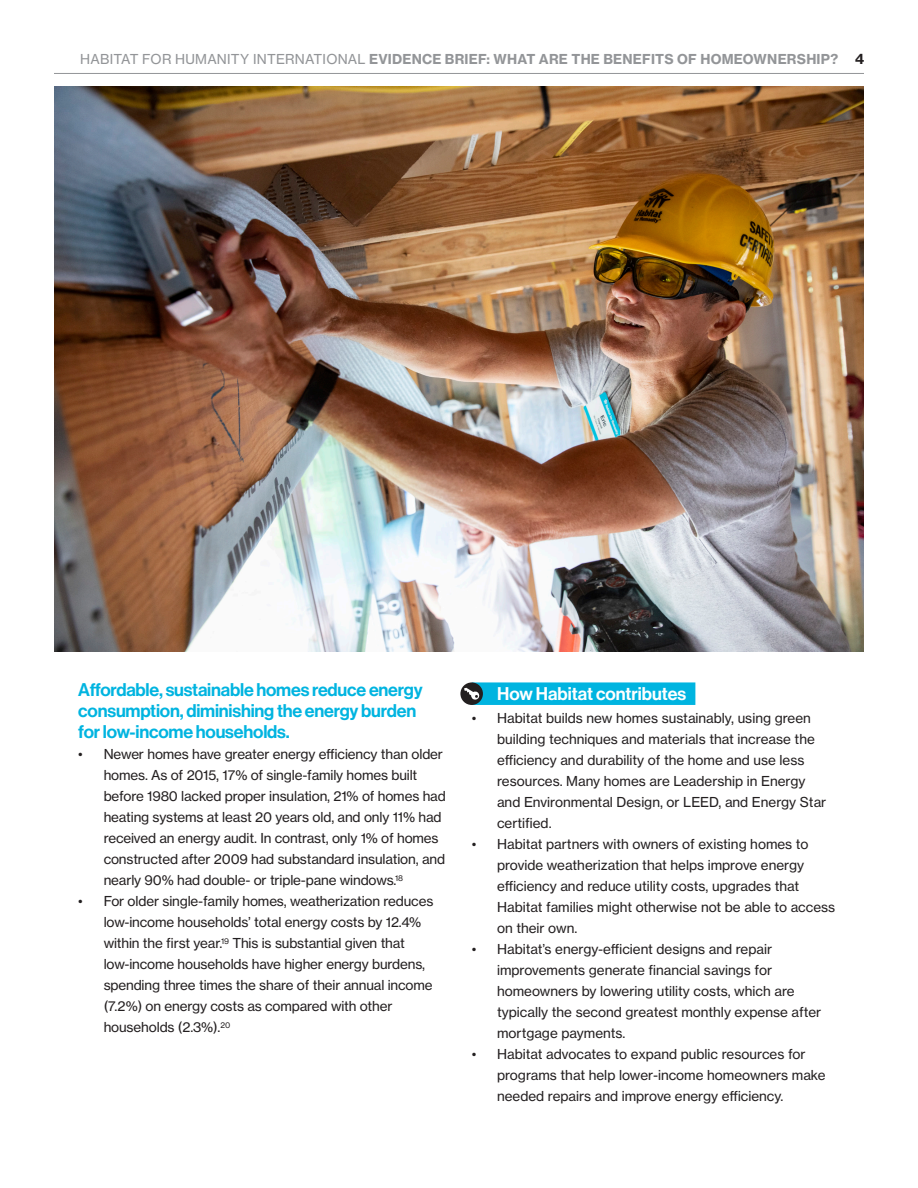
<style>
.page{position:relative;width:918px;height:1188px;background:#fff}
.page>*{position:absolute;margin:0;border:0;box-sizing:border-box;transform-origin:0 0}
.Heads{font:18px/21px "N Haas Grotesk DS Pro 65 Md";letter-spacing:-.01em;color:#00b4e0}
.Header_highlight{font:18px "N Haas Grotesk DS Pro 65 Md";color:#fff}
.Body_Small_List_2_1{font:13.5px/21px "N Haas Grotesk TX Pro 55 Rg";letter-spacing:-.01em;color:#231f20}
.Subheads{font:13.5px "N Haas Grotesk TX Pro 75 Bd";letter-spacing:.015em;color:#939598}
.s1{font-family:"N Haas Grotesk TX Pro 55 Rg"}
.s2{color:#231f20}
</style>
<div class="page">
<img style="left:54px;top:86px;width:810px;height:565px">
<hr style="left:54px;top:73px;width:810px;height:1px;background:#939598">
<div style="left:472px;top:682px;width:223px;height:23px;background:#00b4e0"></div>
<svg style="left:460px;top:682px;width:23px;height:23px"></svg>
<svg style="left:464px;top:688px;width:16px;height:12px"></svg>
<p class="Subheads" style="left:80px;top:51px;width:785px"><span class="s1">HABITAT FOR HUMANITY INTERNATIONAL</span> EVIDENCE BRIEF: WHAT ARE THE BENEFITS OF HOMEOWNERSHIP? <span class="s2">4</span></p>
<p class="Heads" style="left:78px;top:680px;width:346px">Affordable, sustainable homes reduce energy consumption, diminishing the energy burden for low-income households.</p>
<p class="Body_Small_List_2_1" style="left:104px;top:744px;width:344px;text-indent:-25px">• Newer homes have greater energy efficiency than older homes. As of 2015, 17% of single-family homes built before 1980 lacked proper insulation, 21% of homes had heating systems at least 20 years old, and only 11% had received an energy audit. In contrast, only 1% of homes constructed after 2009 had substandard insulation, and nearly 90% had double- or triple-pane windows.<sup>18</sup></p>
<p class="Body_Small_List_2_1" style="left:104px;top:891px;width:331px;text-indent:-25px">• For older single-family homes, weatherization reduces low-income households’ total energy costs by 12.4% within the first year.<sup>19</sup> This is substantial given that low-income households have higher energy burdens, spending three times the share of their annual income (7.2%) on energy costs as compared with other households (2.3%).<sup>20</sup></p>
<p class="Header_highlight" style="left:497px;top:683px;width:191px">How Habitat contributes</p>
<p class="Body_Small_List_2_1" style="left:497px;top:708px;width:331px;text-indent:-25px">• Habitat builds new homes sustainably, using green building techniques and materials that increase the efficiency and durability of the home and use less resources. Many homes are Leadership in Energy and Environmental Design, or LEED, and Energy Star certified.</p>
<p class="Body_Small_List_2_1" style="left:497px;top:834px;width:340px;text-indent:-25px">• Habitat partners with owners of existing homes to provide weatherization that helps improve energy efficiency and reduce utility costs, upgrades that Habitat families might otherwise not be able to access on their own.</p>
<p class="Body_Small_List_2_1" style="left:497px;top:939px;width:326px;text-indent:-25px">• Habitat’s energy-efficient designs and repair improvements generate financial savings for homeowners by lowering utility costs, which are typically the second greatest monthly expense after mortgage payments.</p>
<p class="Body_Small_List_2_1" style="left:497px;top:1044px;width:330px;text-indent:-25px">• Habitat advocates to expand public resources for programs that help lower-income homeowners make needed repairs and improve energy efficiency.</p>
</div>
